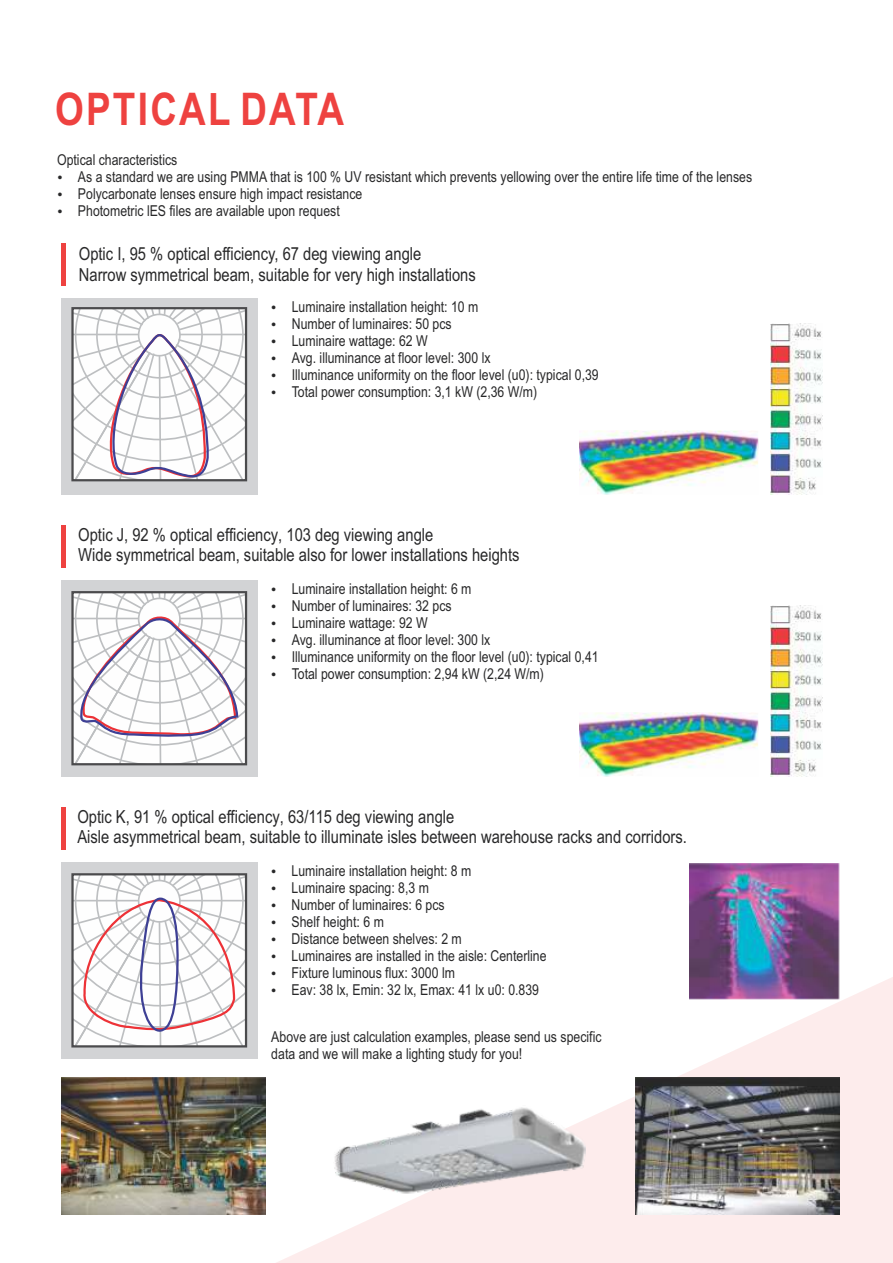
<style>
.page{position:relative;width:893px;height:1263px;background:#fff}
.page>*{position:absolute;margin:0;border:0;box-sizing:border-box;transform-origin:0 0}
.t1{font:700 45px "Arial Narrow";letter-spacing:.05em;color:#ee4240}
.t2{font:18px/20.4px "Arial Narrow";color:#282829}
.t3{font:15px/17px "Arial Narrow";color:#282829}
</style>
<div class="page">
<svg style="left:240px;top:971px;width:653px;height:292px"></svg>
<div style="left:61px;top:244px;width:5px;height:42px;background:#ee4240"></div>
<div style="left:61px;top:298px;width:196px;height:197px;background:#d2d3d5"></div>
<img style="left:770px;top:324px;width:52px;height:171px">
<img style="left:579px;top:431px;width:179px;height:64px">
<div style="left:61px;top:525px;width:5px;height:42px;background:#ee4240"></div>
<img style="left:770px;top:606px;width:52px;height:170px">
<img style="left:579px;top:713px;width:179px;height:63px">
<div style="left:61px;top:807px;width:5px;height:42px;background:#ee4240"></div>
<div style="left:61px;top:862px;width:196px;height:196px;background:#d2d3d5"></div>
<img style="left:689px;top:863px;width:150px;height:137px">
<div style="left:71px;top:307px;width:176px;height:174px;border:2px solid #4b4b4d"></div>
<svg style="left:73px;top:308px;width:173px;height:172px"></svg>
<div style="left:61px;top:580px;width:196px;height:196px;background:#d2d3d5"></div>
<div style="left:71px;top:591px;width:176px;height:174px;border:2px solid #4b4b4d"></div>
<svg style="left:73px;top:592px;width:173px;height:172px"></svg>
<div style="left:71px;top:873px;width:176px;height:174px;border:2px solid #4b4b4d"></div>
<svg style="left:73px;top:874px;width:173px;height:172px"></svg>
<img style="left:62px;top:1078px;width:203px;height:136px">
<img style="left:635px;top:1078px;width:204px;height:136px">
<img style="left:331px;top:1099px;width:255px;height:95px">
<svg style="left:272px;top:971px;width:4px;height:4px"></svg>
<svg style="left:272px;top:988px;width:4px;height:4px"></svg>
<h1 class="t1" style="left:55px;top:92px;width:291px">OPTICAL DATA</h1>
<p class="t3" style="left:78px;top:153px;width:676px;text-indent:-21px">Optical characteristics<br>As a standard we are using PMMA that is 100 % UV resistant which prevents yellowing over the entire life time of the lenses Polycarbonate lenses ensure high impact resistance<br>Photometric lES files are available upon request</p>
<p class="t2" style="left:79px;top:245px;width:399px">Optic I, 95 % optical efficiency, 67 deg viewing angle<br>Narrow symmetrical beam, suitable for very high installations</p>
<p class="t3" style="left:292px;top:300px;width:308px">Luminaire installation height: 10 m<br>Number of luminaires: 50 pcs<br>Luminaire wattage: 62 W<br>Avg. illuminance at floor level: 300 lx<br>Illuminance uniformity on the floor level (u0): typical 0,39<br>Total power consumption: 3,1 kW (2,36 W/m)</p>
<p class="t2" style="left:78px;top:526px;width:443px">Optic J, 92 % optical efficiency, 103 deg viewing angle<br>Wide symmetrical beam, suitable also for lower installations heights</p>
<p class="t3" style="left:292px;top:582px;width:308px">Luminaire installation height: 6 m<br>Number of luminaires: 32 pcs<br>Luminaire wattage: 92 W<br>Avg. illuminance at floor level: 300 lx<br>Illuminance uniformity on the floor level (u0): typical 0,41<br>Total power consumption: 2,94 kW (2,24 W/m)</p>
<p class="t2" style="left:77px;top:808px;width:611px">Optic K, 91 % optical efficiency, 63/115 deg viewing angle<br>Aisle asymmetrical beam, suitable to illuminate isles between warehouse racks and corridors.</p>
<p class="t3" style="left:292px;top:863px;width:257px">Luminaire installation height: 8 m<br>Luminaire spacing: 8,3 m<br>Number of luminaires: 6 pcs<br>Shelf height: 6 m<br>Distance between shelves: 2 m<br>Luminaires are installed in the aisle: Centerline<br>Fixture luminous flux: 3000 lm<br>Eav: 38 lx, Emin: 32 lx, Emax: 41 lx u0: 0.839</p>
<p class="t3" style="left:271px;top:1030px;width:332px">Above are just calculation examples, please send us specific data and we will make a lighting study for you!</p>
</div>
